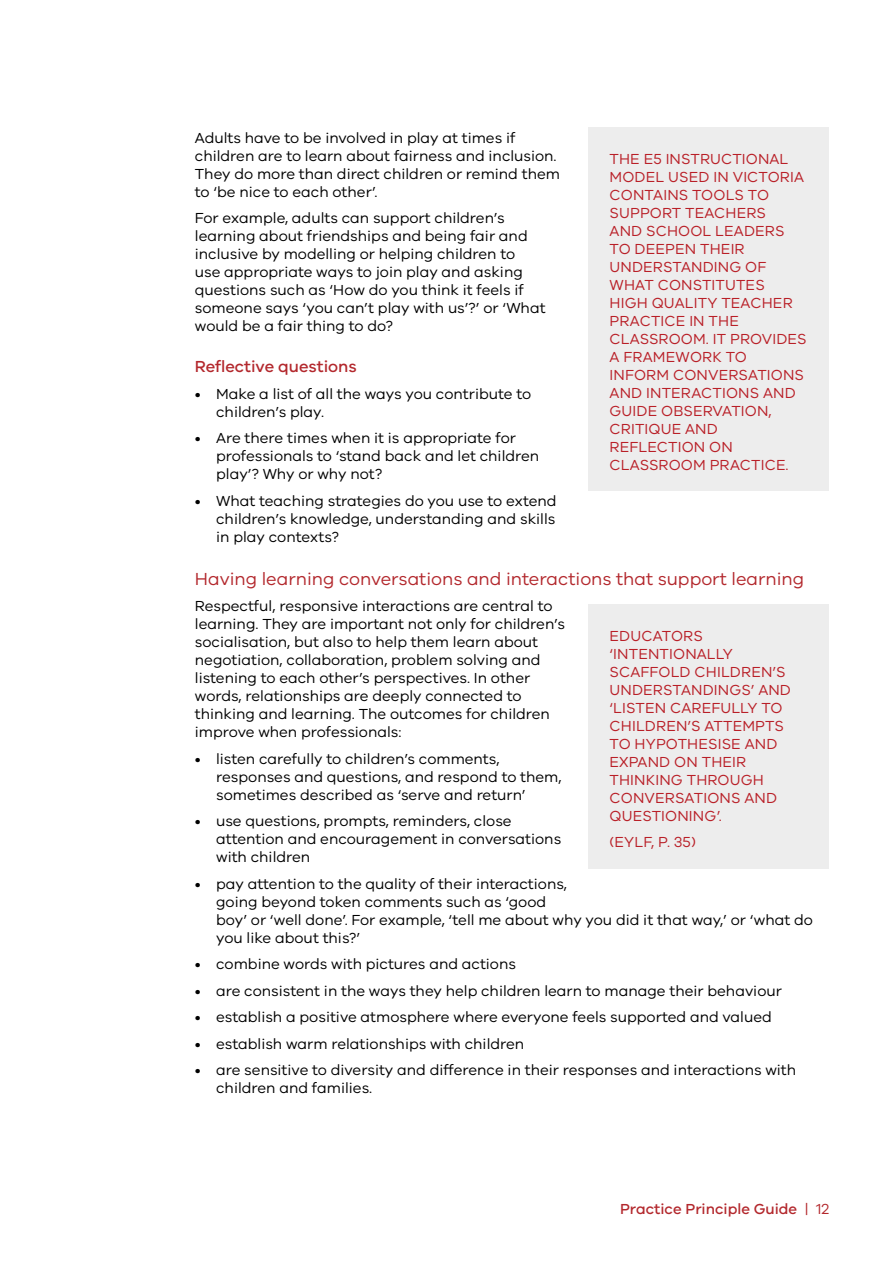
<style>
.page{position:relative;width:893px;height:1263px;background:#fff}
.page>*{position:absolute;margin:0;border:0;box-sizing:border-box;transform-origin:0 0}
.t1{font:18px "VIC";color:#b3282d}
.t2{font:500 16.5px "VIC";color:#b3282d}
.t3{font:15px/18px "VIC";color:#000}
.t4{font:15px/18px "VIC";letter-spacing:.01em;color:#b91f27}
.t5{font:500 15px "VIC";color:#b3282d}
.s1{font-weight:400}
</style>
<div class="page">
<div style="left:588px;top:128px;width:241px;height:363px;background:#ededed"></div>
<div style="left:588px;top:604px;width:241px;height:264px;background:#ededed"></div>
<p class="t3" style="left:195px;top:128px;width:367px">Adults have to be involved in play at times if children are to learn about fairness and inclusion.<br>They do more than direct children or remind them to ‘be nice to each other’.</p>
<p class="t3" style="left:195px;top:209px;width:352px">For example, adults can support children’s learning about friendships and being fair and inclusive by modelling or helping children to<br>use appropriate ways to join play and asking questions such as ‘How do you think it feels if someone says ‘you can’t play with us’?’ or ‘What would be a fair thing to do?</p>
<p class="t2" style="left:195px;top:357px;width:163px">Reflective questions</p>
<p class="t3" style="left:216px;top:384px;width:316px;text-indent:-21px">• Make a list of all the ways you contribute to children’s play.</p>
<p class="t3" style="left:216px;top:429px;width:325px;text-indent:-21px">• Are there times when it is appropriate for professionals to ‘stand back and let children play’? Why or why not?</p>
<p class="t3" style="left:216px;top:491px;width:342px;text-align:justify;text-indent:-21px">• What teaching strategies do you use to extend children’s knowledge, understanding and skills in play contexts?</p>
<p class="t1" style="left:195px;top:568px;width:611px">Having learning conversations and interactions that support learning</p>
<p class="t3" style="left:195px;top:596px;width:372px">Respectful, responsive interactions are central to learning. They are important not only for children’s socialisation, but also to help them learn about negotiation, collaboration, problem solving and listening to each other’s perspectives. In other words, relationships are deeply connected to thinking and learning. The outcomes for children improve when professionals:</p>
<p class="t3" style="left:216px;top:749px;width:347px;text-indent:-21px">• listen carefully to children’s comments, responses and questions, and respond to them, sometimes described as ‘serve and return’</p>
<p class="t3" style="left:216px;top:812px;width:347px;text-indent:-21px">• use questions, prompts, reminders, close attention and encouragement in conversations with children</p>
<p class="t3" style="left:216px;top:874px;width:598px;text-indent:-21px">• pay attention to the quality of their interactions,<br>going beyond token comments such as ‘good<br>boy’ or ‘well done’. For example, ‘tell me about why you did it that way,’ or ‘what do you like about this?’</p>
<p class="t3" style="left:195px;top:955px;width:323px">• combine words with pictures and actions</p>
<p class="t3" style="left:195px;top:981px;width:589px">• are consistent in the ways they help children learn to manage their behaviour</p>
<p class="t3" style="left:195px;top:1008px;width:578px">• establish a positive atmosphere where everyone feels supported and valued</p>
<p class="t3" style="left:195px;top:1034px;width:331px">• establish warm relationships with children</p>
<p class="t3" style="left:216px;top:1061px;width:582px;text-indent:-21px">• are sensitive to diversity and difference in their responses and interactions with children and families.</p>
<p class="t4" style="left:610px;top:149px;width:199px">THE E5 INSTRUCTIONAL<br>MODEL USED IN VICTORIA<br>CONTAINS TOOLS TO<br>SUPPORT TEACHERS<br>AND SCHOOL LEADERS<br>TO DEEPEN THEIR<br>UNDERSTANDING OF<br>WHAT CONSTITUTES<br>HIGH QUALITY TEACHER<br>PRACTICE IN THE<br>CLASSROOM. IT PROVIDES<br>A FRAMEWORK TO<br>INFORM CONVERSATIONS<br>AND INTERACTIONS AND<br>GUIDE OBSERVATION,<br>CRITIQUE AND<br>REFLECTION ON<br>CLASSROOM PRACTICE.</p>
<p class="t4" style="left:609px;top:626px;width:183px">EDUCATORS ‘INTENTIONALLY<br>SCAFFOLD CHILDREN’S<br>UNDERSTANDINGS’ AND ‘LISTEN CAREFULLY TO<br>CHILDREN’S ATTEMPTS<br>TO HYPOTHESISE AND<br>EXPAND ON THEIR<br>THINKING THROUGH<br>CONVERSATIONS AND<br>QUESTIONING’.</p>
<p class="t4" style="left:609px;top:833px;width:88px">(EYLF, P. 35)</p>
<p class="t5" style="left:620px;top:1200px;width:211px">Practice Principle Guide <span class="s1">| 12</span></p>
</div>
